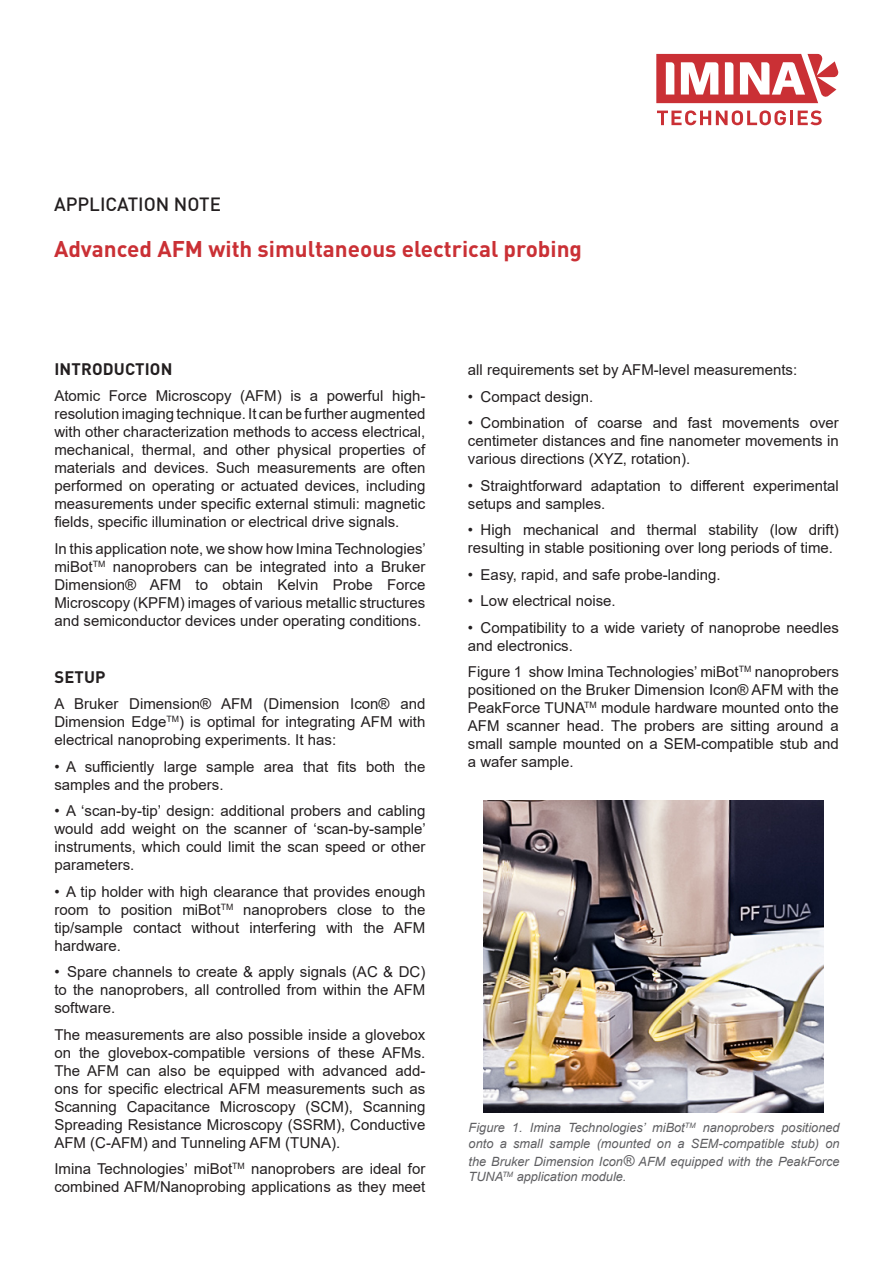
<style>
.page{position:relative;width:893px;height:1263px;background:#fff}
.page>*{position:absolute;margin:0;border:0;box-sizing:border-box;transform-origin:0 0}
.Section_Title_1{font:700 22.5px "DIN Pro";color:#ca3035}
.Application_Note{font:500 18.75px "DIN";color:#231f20}
.Paragraph_Style_-_Ti{font:700 16.5px "DIN Pro";letter-spacing:.01em;color:#231f20}
.Paragraph_Style{font:700 16.5px "DIN Pro";color:#231f20}
.Paragraph_Style-2{font:15px/18px "Arial";color:#231f20;text-align:justify}
.t1{font:italic 12.75px/15.3px "Arial";color:#5f5f62}
.s1{font-size:15px}
</style>
<div class="page">
<svg style="left:657px;top:110px;width:129px;height:15px"></svg>
<hr style="left:790px;top:111px;width:3px;height:14px;background:#ca3035">
<svg style="left:798px;top:110px;width:24px;height:15px"></svg>
<svg style="left:656px;top:54px;width:183px;height:49px"></svg>
<img style="left:483px;top:800px;width:340px;height:312px">
<p class="Application_Note" style="left:54px;top:193px;width:169px">APPLICATION NOTE</p>
<p class="Section_Title_1" style="left:54px;top:234px;width:530px">Advanced AFM with simultaneous electrical probing</p>
<p class="Paragraph_Style_-_Ti" style="left:54px;top:358px;width:120px">INTRODUCTION</p>
<p class="Paragraph_Style-2" style="left:54px;top:387px;width:372px">Atomic Force Microscopy (AFM) is a powerful high&shy;resolution imaging technique. It can be further augmented with other characterization methods to access electrical, mechanical, thermal, and other physical properties of materials and devices. Such measurements are often performed on operating or actuated devices, including measurements under specific external stimuli: magnetic fields, specific illumination or electrical drive signals.</p>
<p class="Paragraph_Style-2" style="left:54px;top:540px;width:373px">In this application note, we show how Imina Technologies’ miBot<sup>TM</sup> nanoprobers can be integrated into a Bruker Dimension® AFM to obtain Kelvin Probe Force Microscopy (KPFM) images of various metallic structures and semiconductor devices under operating conditions.</p>
<p class="Paragraph_Style" style="left:54px;top:665px;width:53px">Setup</p>
<p class="Paragraph_Style-2" style="left:54px;top:695px;width:372px">A Bruker Dimension® AFM (Dimension Icon® and Dimension Edge<sup>TM</sup>) is optimal for integrating AFM with electrical nanoprobing experiments. It has:</p>
<p class="Paragraph_Style-2" style="left:54px;top:757px;width:372px">• A sufficiently large sample area that fits both the samples and the probers.</p>
<p class="Paragraph_Style-2" style="left:54px;top:802px;width:373px">• A ‘scan-by-tip’ design: additional probers and cabling would add weight on the scanner of ‘scan-by-sample’ instruments, which could limit the scan speed or other parameters.</p>
<p class="Paragraph_Style-2" style="left:54px;top:882px;width:372px">• A tip holder with high clearance that provides enough room to position miBot<sup>TM</sup> nanoprobers close to the tip/sample contact without interfering with the AFM hardware.</p>
<p class="Paragraph_Style-2" style="left:54px;top:963px;width:372px">• Spare channels to create &amp; apply signals (AC &amp; DC) to the nanoprobers, all controlled from within the AFM software.</p>
<p class="Paragraph_Style-2" style="left:54px;top:1025px;width:372px">The measurements are also possible inside a glovebox on the glovebox-compatible versions of these AFMs.<br>The AFM can also be equipped with advanced add&shy;ons for specific electrical AFM measurements such as Scanning Capacitance Microscopy (SCM), Scanning Spreading Resistance Microscopy (SSRM), Conductive AFM (C-AFM) and Tunneling AFM (TUNA).</p>
<p class="Paragraph_Style-2" style="left:54px;top:1160px;width:372px">Imina Technologies’ miBot<sup>TM</sup> nanoprobers are ideal for combined AFM/Nanoprobing applications as they meet</p>
<p class="Paragraph_Style-2" style="left:468px;top:361px;width:331px">all requirements set by AFM-level measurements:</p>
<p class="Paragraph_Style-2" style="left:468px;top:387px;width:127px">• Compact design.</p>
<p class="Paragraph_Style-2" style="left:468px;top:414px;width:372px">• Combination of coarse and fast movements over centimeter distances and fine nanometer movements in various directions (XYZ, rotation).</p>
<p class="Paragraph_Style-2" style="left:468px;top:476px;width:372px">• Straightforward adaptation to different experimental setups and samples.</p>
<p class="Paragraph_Style-2" style="left:468px;top:521px;width:372px">• High mechanical and thermal stability (low drift) resulting in stable positioning over long periods of time.</p>
<p class="Paragraph_Style-2" style="left:468px;top:565px;width:254px">• Easy, rapid, and safe probe-landing.</p>
<p class="Paragraph_Style-2" style="left:468px;top:592px;width:149px">• Low electrical noise.</p>
<p class="Paragraph_Style-2" style="left:468px;top:618px;width:372px">• Compatibility to a wide variety of nanoprobe needles and electronics.</p>
<p class="Paragraph_Style-2" style="left:468px;top:663px;width:372px">Figure 1 show Imina Technologies’ miBot<sup>TM</sup> nanoprobers positioned on the Bruker Dimension Icon® AFM with the PeakForce TUNA<sup>TM</sup> module hardware mounted onto the AFM scanner head. The probers are sitting around a small sample mounted on a SEM-compatible stub and a wafer sample.</p>
<p class="t1" style="left:469px;top:1120px;width:372px">Figure 1. Imina Technologies’ miBot<sup>TM</sup> nanoprobers positioned onto a small sample (mounted on a SEM-compatible stub) on</p>
<p class="t1" style="left:469px;top:1153px;width:372px">the Bruker Dimension Icon<span class="s1">®</span> AFM equipped with the PeakForce<br>TUNA<sup>TM</sup> application module.</p>
</div>
